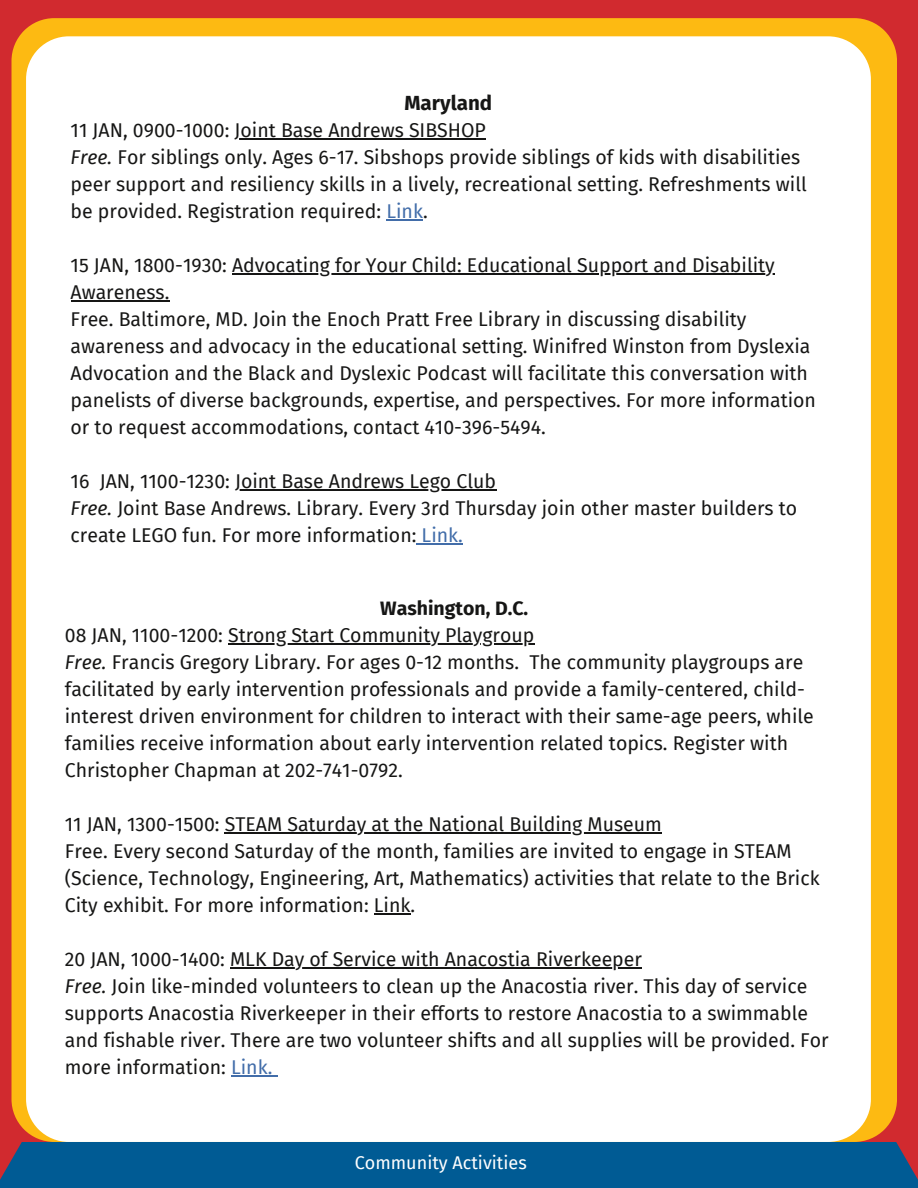
<style>
.page{position:relative;width:918px;height:1188px;background:#d12a2f}
.page>*{position:absolute;margin:0;border:0;box-sizing:border-box;transform-origin:0 0}
.t1{font:700 20.55px "Fira Sans";color:#161615}
.t2{font:19.5px/27px "Fira Sans";color:#161615}
.t3{font:18px "Fira Sans";color:#fff}
.s1{font-style:italic}
.s2{color:#426da9}
.s3{font-weight:700}
</style>
<div class="page">
<div style="left:0;top:1142px;width:918px;height:46px;background:#005b94"></div>
<div style="left:12px;top:18px;width:885px;height:1121px;background:#fdba12"></div>
<div style="left:26px;top:36px;width:845px;height:1106px;background:#fff"></div>
<hr style="left:228px;top:643px;width:306px;height:1px;background:#161615">
<hr style="left:225px;top:832px;width:437px;height:1px;background:#161615">
<hr style="left:374px;top:913px;width:37px;height:1px;background:#161615">
<hr style="left:230px;top:967px;width:412px;height:1px;background:#161615">
<hr style="left:231px;top:1075px;width:41px;height:1px;background:#426da9">
<hr style="left:235px;top:138px;width:251px;height:1px;background:#161615">
<hr style="left:386px;top:219px;width:37px;height:1px;background:#426da9">
<hr style="left:232px;top:273px;width:543px;height:1px;background:#161615">
<hr style="left:71px;top:300px;width:98px;height:1px;background:#161615">
<hr style="left:235px;top:489px;width:261px;height:1px;background:#161615">
<hr style="left:416px;top:543px;width:47px;height:1px;background:#426da9">
<h1 class="t1" style="left:404px;top:91px;width:89px">Maryland</h1>
<h1 class="t2" style="left:71px;top:117px;width:417px">11 JAN, 0900-1000: Joint Base Andrews SIBSHOP</h1>
<h1 class="t2" style="left:71px;top:144px;width:738px"><span class="s1">Free.</span> For siblings only. Ages 6-17. Sibshops provide siblings of kids with disabilities peer support and resiliency skills in a lively, recreational setting. Refreshments will be provided. Registration required: <span class="s2">Link</span>.</h1>
<h1 class="t2" style="left:71px;top:252px;width:706px">15 JAN, 1800-1930: Advocating for Your Child: Educational Support and Disability</h1>
<p class="t2" style="left:71px;top:279px;width:747px">Awareness.<br>Free. Baltimore, MD. Join the Enoch Pratt Free Library in discussing disability awareness and advocacy in the educational setting. Winifred Winston from Dyslexia Advocation and the Black and Dyslexic Podcast will facilitate this conversation with panelists of diverse backgrounds, expertise, and perspectives. For more information or to request accommodations, contact 410-396-5494.</p>
<p class="t2" style="left:71px;top:468px;width:20px">16</p>
<p class="t2" style="left:100px;top:468px;width:398px">JAN, 1100-1230: Joint Base Andrews Lego Club</p>
<p class="t2" style="left:71px;top:495px;width:728px"><span class="s1">Free.</span> Joint Base Andrews. Library. Every 3rd Thursday join other master builders to create LEGO fun. For more information: <span class="s2">Link.</span></p>
<h1 class="t2" style="left:65px;top:595px;width:471px;text-indent:315px"><span class="s3">Washington, D.C.<br></span>08 JAN, 1100-1200: Strong Start Community Playgroup</h1>
<h1 class="t2" style="left:65px;top:649px;width:751px"><span class="s1">Free.</span> Francis Gregory Library. For ages 0-12 months. The community playgroups are facilitated by early intervention professionals and provide a family-centered, child&shy;interest driven environment for children to interact with their same-age peers, while families receive information about early intervention related topics. Register with Christopher Chapman at 202-741-0792.</h1>
<h1 class="t2" style="left:65px;top:811px;width:599px">11 JAN, 1300-1500: STEAM Saturday at the National Building Museum</h1>
<h1 class="t2" style="left:65px;top:838px;width:756px">Free. Every second Saturday of the month, families are invited to engage in STEAM (Science, Technology, Engineering, Art, Mathematics) activities that relate to the Brick<br>City exhibit. For more information: Link.</h1>
<h1 class="t2" style="left:65px;top:946px;width:579px">20 JAN, 1000-1400: MLK Day of Service with Anacostia Riverkeeper</h1>
<h1 class="t2" style="left:65px;top:973px;width:765px"><span class="s1">Free.</span> Join like-minded volunteers to clean up the Anacostia river. This day of service supports Anacostia Riverkeeper in their efforts to restore Anacostia to a swimmable and fishable river. There are two volunteer shifts and all supplies will be provided. For more information: <span class="s2">Link.</span></h1>
<h1 class="t3" style="left:355px;top:1152px;width:173px">Community Activities</h1>
</div>
